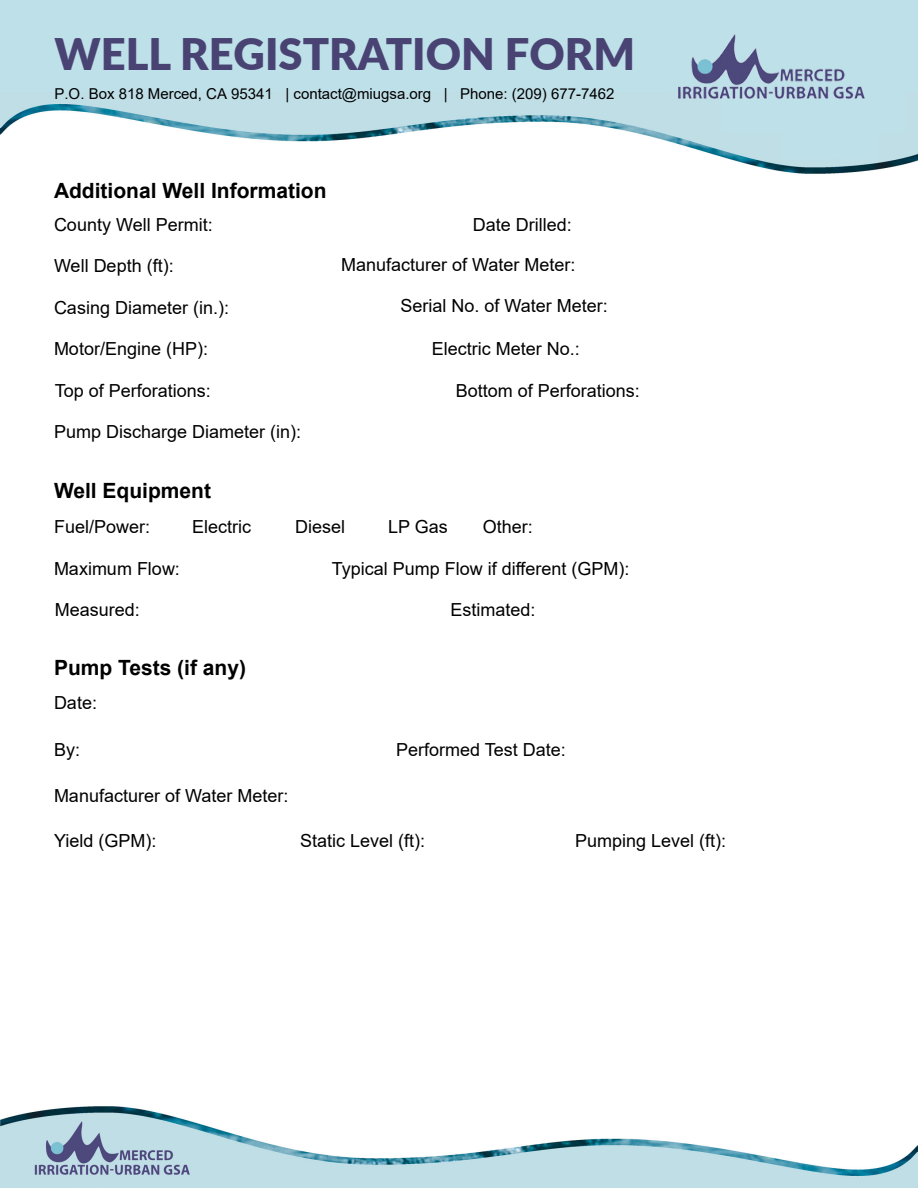
<style>
.page{position:relative;width:918px;height:1188px;background:#fff}
.page>*{position:absolute;margin:0;border:0;box-sizing:border-box;transform-origin:0 0}
.t1{font:900 43.5px "Lato";color:#494373}
.t2{font:700 21px "Arial";color:#000}
.t3{font:18px "Arial";color:#000}
.t4{font:15px "Arial";color:#000}
</style>
<div class="page">
<img style="left:0;top:1106px;width:918px;height:82px">
<div style="left:0;top:0;width:918px;height:97px;background:#bee0e8"></div>
<img style="left:0;top:97px;width:918px;height:77px">
<div style="left:721px;top:84px;width:184px;height:49px;background:#bee0e8"></div>
<div style="left:782px;top:92px;width:96px;height:67px;background:#bee0e8"></div>
<img style="left:678px;top:34px;width:186px;height:64px">
<h1 class="t1" style="left:54px;top:21px;width:582px">WELL REGISTRATION FORM</h1>
<p class="t4" style="left:54px;top:83px;width:561px">P.O. Box 818 Merced, CA 95341 | contact@miugsa.org | Phone: (209) 677-7462</p>
<p class="t2" style="left:54px;top:175px;width:274px">Additional Well Information</p>
<p class="t3" style="left:54px;top:212px;width:160px">County Well Permit:</p>
<p class="t3" style="left:54px;top:254px;width:121px">Well Depth (ft):</p>
<p class="t3" style="left:54px;top:295px;width:177px">Casing Diameter (in.):</p>
<p class="t3" style="left:54px;top:336px;width:156px">Motor/Engine (HP):</p>
<p class="t3" style="left:55px;top:378px;width:158px">Top of Perforations:</p>
<p class="t3" style="left:54px;top:419px;width:249px">Pump Discharge Diameter (in):</p>
<p class="t2" style="left:54px;top:476px;width:159px">Well Equipment</p>
<p class="t3" style="left:473px;top:212px;width:101px">Date Drilled:</p>
<p class="t3" style="left:341px;top:252px;width:236px">Manufacturer of Water Meter:</p>
<p class="t3" style="left:400px;top:293px;width:209px">Serial No. of Water Meter:</p>
<p class="t3" style="left:432px;top:336px;width:150px">Electric Meter No.:</p>
<p class="t3" style="left:456px;top:378px;width:186px">Bottom of Perforations:</p>
<p class="t3" style="left:54px;top:514px;width:98px">Fuel/Power:</p>
<p class="t3" style="left:192px;top:514px;width:61px">Electric</p>
<p class="t3" style="left:295px;top:514px;width:52px">Diesel</p>
<p class="t3" style="left:388px;top:514px;width:61px">LP Gas</p>
<p class="t3" style="left:483px;top:514px;width:52px">Other:</p>
<p class="t3" style="left:54px;top:556px;width:127px">Maximum Flow:</p>
<p class="t3" style="left:332px;top:556px;width:299px">Typical Pump Flow if different (GPM):</p>
<p class="t3" style="left:55px;top:598px;width:87px">Measured:</p>
<p class="t3" style="left:451px;top:598px;width:87px">Estimated:</p>
<p class="t2" style="left:54px;top:653px;width:194px">Pump Tests (if any)</p>
<p class="t3" style="left:54px;top:690px;width:45px">Date:</p>
<p class="t3" style="left:54px;top:737px;width:28px">By:</p>
<p class="t3" style="left:396px;top:737px;width:171px">Performed Test Date:</p>
<p class="t3" style="left:54px;top:783px;width:236px">Manufacturer of Water Meter:</p>
<p class="t3" style="left:54px;top:829px;width:104px">Yield (GPM):</p>
<p class="t3" style="left:300px;top:828px;width:127px">Static Level (ft):</p>
<p class="t3" style="left:575px;top:828px;width:153px">Pumping Level (ft):</p>
</div>
